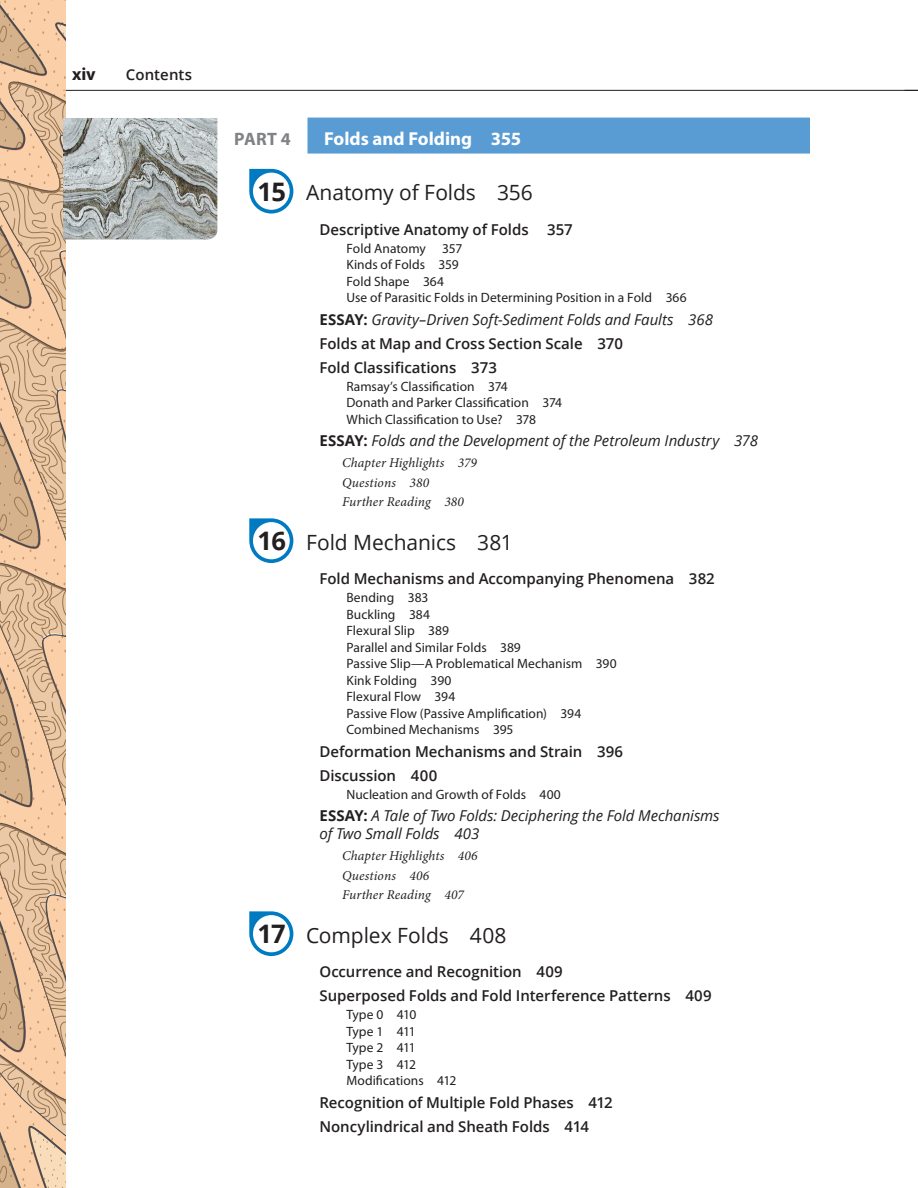
<style>
.page{position:relative;width:918px;height:1188px;background:#fff}
.page>*{position:absolute;margin:0;border:0;box-sizing:border-box;transform-origin:0 0}
.t1{font:700 25.5px "Open Sans";color:#231f20}
.CONT2{font:21px "Open Sans";letter-spacing:-.005em;color:#231f20}
.CONT1{font:700 18.75px "Myriad Pro";color:#fff}
.CONT1-2{font:700 18px "Myriad Pro";color:#808285}
.t2{font:700 18px "Myriad Pro";color:#231f20}
.CONT3{font:600 15px "Open Sans";letter-spacing:-.005em;color:#231f20}
.CONT_FET{font:italic 15px/18px "Open Sans";letter-spacing:-.005em;color:#231f20}
.CONT4{font:13.5px "Myriad Pro";color:#231f20}
.CONT5{font:italic 13.5px "Minion Pro";letter-spacing:.01em;color:#231f20}
.s1{font-weight:700;font-style:normal}
</style>
<div class="page">
<hr style="left:63px;top:90px;width:855px;height:1px;background:#231f20">
<svg style="left:0;top:0;width:22px;height:1188px;background:#d6b18e"></svg>
<svg style="left:0;top:82px;width:22px;height:1083px;background:#dab592"></svg>
<svg style="left:22px;top:0;width:43px;height:1188px;background:#e2bd99"></svg>
<div style="left:308px;top:118px;width:502px;height:36px;background:#599cd4"></div>
<img style="left:63px;top:118px;width:154px;height:121px">
<svg style="left:249px;top:169px;width:44px;height:45px"></svg>
<div style="left:253px;top:173px;width:37px;height:37px;background:#fff;border-radius:50%"></div>
<svg style="left:249px;top:518px;width:44px;height:45px"></svg>
<div style="left:253px;top:522px;width:37px;height:37px;background:#fff;border-radius:50%"></div>
<svg style="left:249px;top:911px;width:44px;height:45px"></svg>
<div style="left:253px;top:915px;width:37px;height:37px;background:#fff;border-radius:50%"></div>
<h3 class="t2" style="left:72px;top:64px;width:25px">xiv</h3>
<p class="CONT3" style="left:126px;top:65px;width:68px">Contents</p>
<p class="CONT1-2" style="left:234px;top:128px;width:58px">PART 4</p>
<p class="CONT1" style="left:324px;top:128px;width:199px">Folds and Folding 355</p>
<p class="CONT2" style="left:306px;top:178px;width:228px">Anatomy of Folds 356</p>
<p class="CONT3" style="left:320px;top:219px;width:255px">Descriptive Anatomy of Folds 357</p>
<p class="CONT4" style="left:346px;top:241px;width:118px">Fold Anatomy 357</p>
<p class="CONT4" style="left:346px;top:257px;width:114px">Kinds of Folds 359</p>
<p class="CONT4" style="left:346px;top:274px;width:99px">Fold Shape 364</p>
<p class="CONT4" style="left:346px;top:290px;width:342px">Use of Parasitic Folds in Determining Position in a Fold 366</p>
<p class="CONT_FET" style="left:320px;top:310px;width:395px"><span class="s1">ESSAY:</span> Gravity–Driven Soft-Sediment Folds and Faults 368</p>
<p class="CONT3" style="left:320px;top:333px;width:305px">Folds at Map and Cross Section Scale 370</p>
<p class="CONT3" style="left:320px;top:357px;width:179px">Fold Classifications 373</p>
<p class="CONT4" style="left:346px;top:379px;width:163px">Ramsay’s Classification 374</p>
<p class="CONT4" style="left:346px;top:395px;width:217px">Donath and Parker Classification 374</p>
<p class="CONT4" style="left:346px;top:412px;width:191px">Which Classification to Use? 378</p>
<p class="CONT_FET" style="left:320px;top:431px;width:440px"><span class="s1">ESSAY:</span> Folds and the Development of the Petroleum Industry 378</p>
<p class="CONT5" style="left:342px;top:454px;width:136px">Chapter Highlights 379</p>
<p class="CONT5" style="left:342px;top:473px;width:89px">Questions 380</p>
<p class="CONT5" style="left:342px;top:493px;width:124px">Further Reading 380</p>
<p class="CONT2" style="left:306px;top:528px;width:208px">Fold Mechanics 381</p>
<p class="CONT3" style="left:320px;top:568px;width:397px">Fold Mechanisms and Accompanying Phenomena 382</p>
<p class="CONT4" style="left:346px;top:590px;width:83px">Bending 383</p>
<p class="CONT4" style="left:346px;top:607px;width:85px">Buckling 384</p>
<p class="CONT4" style="left:346px;top:623px;width:104px">Flexural Slip 389</p>
<p class="CONT4" style="left:346px;top:640px;width:176px">Parallel and Similar Folds 389</p>
<p class="CONT4" style="left:346px;top:656px;width:272px">Passive Slip—A Problematical Mechanism 390</p>
<p class="CONT4" style="left:346px;top:673px;width:106px">Kink Folding 390</p>
<p class="CONT4" style="left:346px;top:689px;width:110px">Flexural Flow 394</p>
<p class="CONT4" style="left:346px;top:706px;width:236px">Passive Flow (Passive Amplification) 394</p>
<p class="CONT4" style="left:346px;top:722px;width:168px">Combined Mechanisms 395</p>
<p class="CONT3" style="left:320px;top:741px;width:305px">Deformation Mechanisms and Strain 396</p>
<p class="CONT3" style="left:320px;top:765px;width:119px">Discussion 400</p>
<p class="CONT4" style="left:346px;top:787px;width:216px">Nucleation and Growth of Folds 400</p>
<p class="CONT_FET" style="left:320px;top:806px;width:402px"><span class="s1">ESSAY:</span> A Tale of Two Folds: Deciphering the Fold Mechanisms of Two Small Folds 403</p>
<p class="CONT5" style="left:342px;top:847px;width:137px">Chapter Highlights 406</p>
<p class="CONT5" style="left:342px;top:866px;width:89px">Questions 406</p>
<p class="CONT5" style="left:342px;top:886px;width:123px">Further Reading 407</p>
<p class="CONT2" style="left:306px;top:921px;width:202px">Complex Folds 408</p>
<p class="CONT3" style="left:320px;top:961px;width:245px">Occurrence and Recognition 409</p>
<p class="CONT3" style="left:320px;top:985px;width:394px">Superposed Folds and Fold Interference Patterns 409</p>
<p class="CONT4" style="left:346px;top:1007px;width:71px">Type 0 410</p>
<p class="CONT4" style="left:346px;top:1024px;width:71px">Type 1 411</p>
<p class="CONT4" style="left:346px;top:1040px;width:71px">Type 2 411</p>
<p class="CONT4" style="left:346px;top:1057px;width:71px">Type 3 412</p>
<p class="CONT4" style="left:346px;top:1073px;width:111px">Modifications 412</p>
<p class="CONT3" style="left:320px;top:1092px;width:295px">Recognition of Multiple Fold Phases 412</p>
<p class="CONT3" style="left:320px;top:1116px;width:271px">Noncylindrical and Sheath Folds 414</p>
<p class="t1" style="left:258px;top:174px;width:30px">15</p>
<p class="t1" style="left:258px;top:523px;width:30px">16</p>
<p class="t1" style="left:258px;top:916px;width:30px">17</p>
</div>
